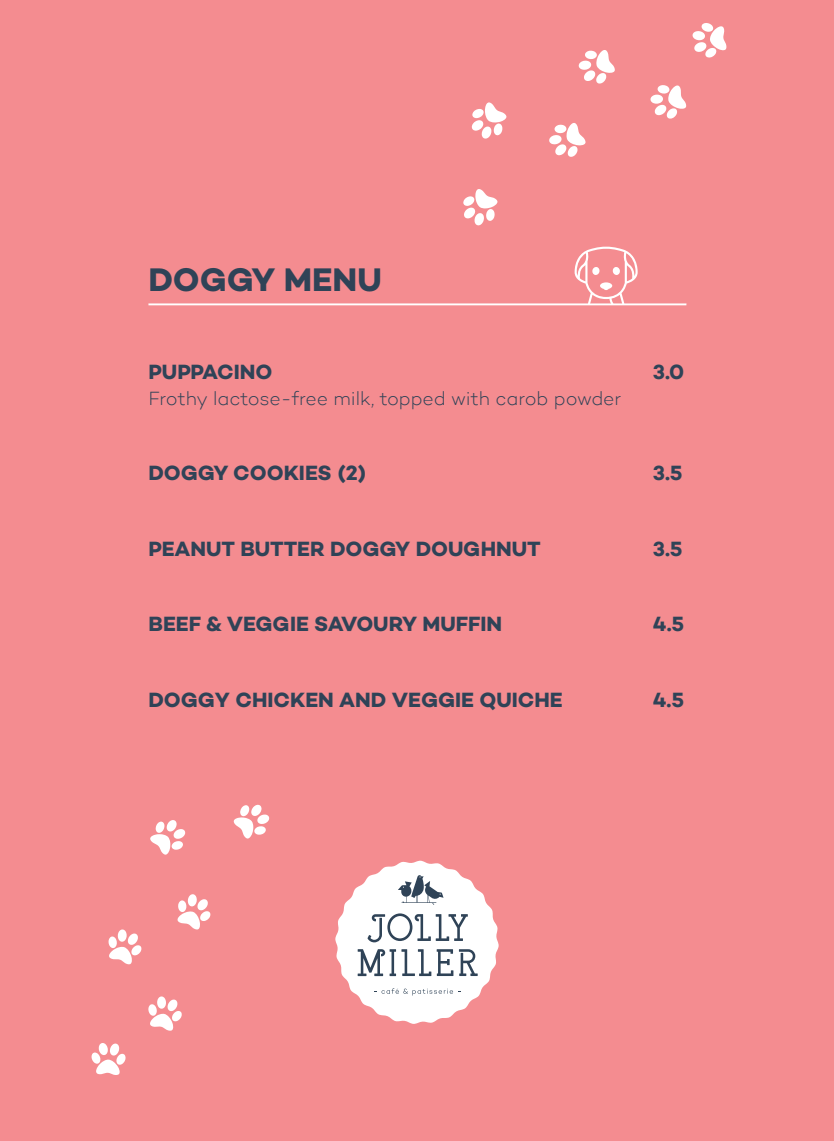
<style>
.page{position:relative;width:834px;height:1141px;background:#fff}
.page>*{position:absolute;margin:0;border:0;box-sizing:border-box;transform-origin:0 0}
.t1{font:33.25px "Campton Bold DEMO";color:#2f4357}
.t2{font:21px "Campton Bold DEMO";color:#2f4357}
.t3{font:300 19.25px "Campton";letter-spacing:-.01em;color:#2f4357}
</style>
<div class="page">
<div style="left:0;top:0;width:833px;height:1141px;background:#f48c90"></div>
<svg style="left:335px;top:861px;width:163px;height:163px"></svg>
<hr style="left:148px;top:304px;width:538px;height:1px;background:#fff">
<svg style="left:91px;top:1043px;width:34px;height:32px"></svg>
<svg style="left:108px;top:929px;width:33px;height:35px"></svg>
<svg style="left:150px;top:820px;width:35px;height:35px"></svg>
<svg style="left:233px;top:805px;width:36px;height:34px"></svg>
<svg style="left:148px;top:996px;width:34px;height:35px"></svg>
<svg style="left:177px;top:894px;width:33px;height:35px"></svg>
<svg style="left:692px;top:23px;width:34px;height:35px"></svg>
<svg style="left:578px;top:50px;width:36px;height:34px"></svg>
<svg style="left:471px;top:102px;width:35px;height:37px"></svg>
<svg style="left:463px;top:189px;width:34px;height:36px"></svg>
<svg style="left:650px;top:85px;width:36px;height:34px"></svg>
<svg style="left:549px;top:123px;width:36px;height:34px"></svg>
<svg style="left:574px;top:247px;width:63px;height:57px"></svg>
<h1 class="t1" style="left:148px;top:261px;width:235px">DOGGY MENU</h1>
<p class="t2" style="left:148px;top:360px;width:125px">PUPPACINO</p>
<p class="t2" style="left:652px;top:360px;width:33px">3.0</p>
<p class="t3" style="left:148px;top:386px;width:474px">Frothy lactose-free milk, topped with carob powder</p>
<p class="t2" style="left:148px;top:461px;width:219px">DOGGY COOKIES (2)</p>
<p class="t2" style="left:652px;top:461px;width:31px">3.5</p>
<p class="t2" style="left:148px;top:536px;width:393px">PEANUT BUTTER DOGGY DOUGHNUT</p>
<p class="t2" style="left:653px;top:536px;width:31px">3.5</p>
<p class="t2" style="left:148px;top:612px;width:355px">BEEF &amp; VEGGIE SAVOURY MUFFIN</p>
<p class="t2" style="left:653px;top:612px;width:33px">4.5</p>
<p class="t2" style="left:148px;top:688px;width:415px">DOGGY CHICKEN AND VEGGIE QUICHE</p>
<p class="t2" style="left:652px;top:688px;width:33px">4.5</p>
</div>
